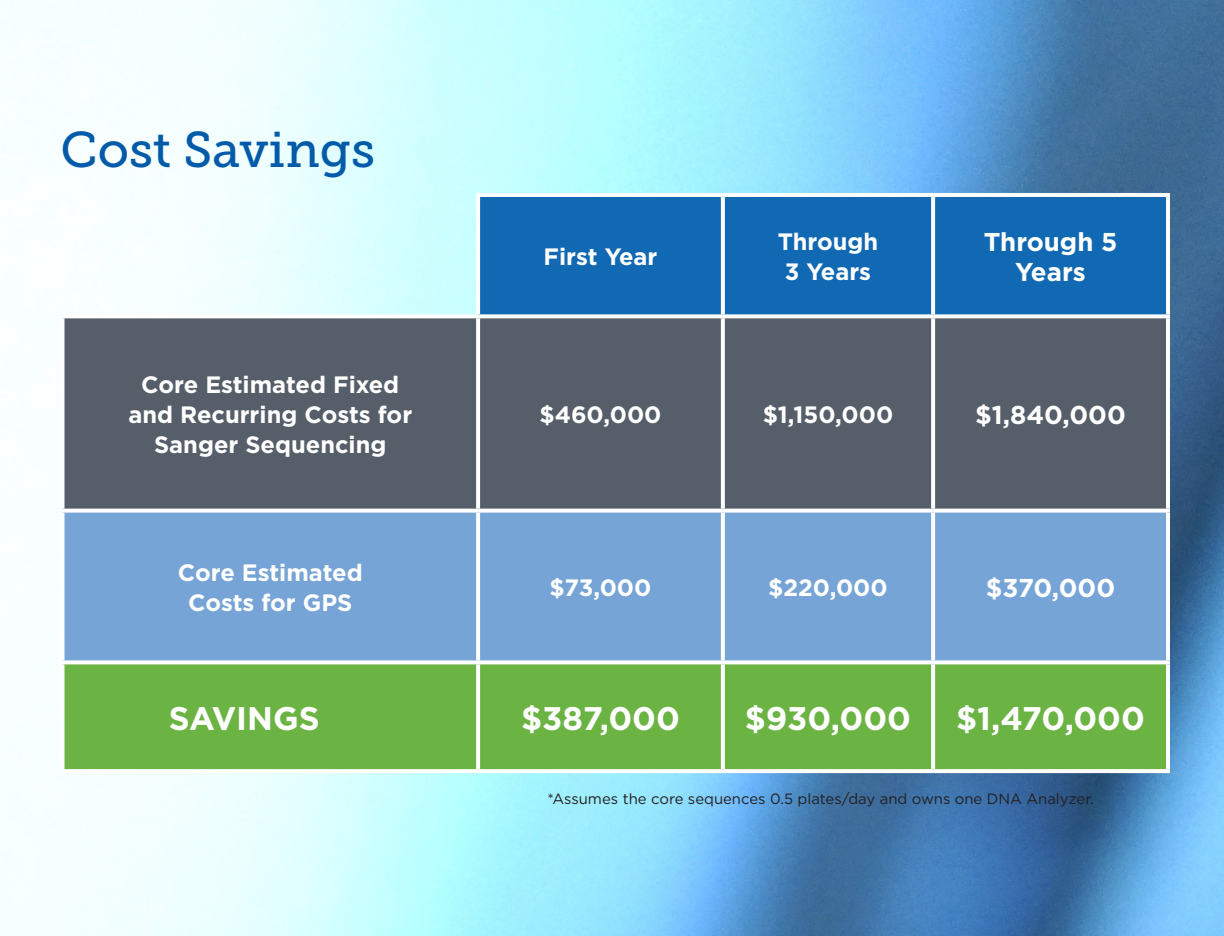
<style>
.page{position:relative;width:1224px;height:936px;background:#fff}
.page>*{position:absolute;margin:0;border:0;box-sizing:border-box;transform-origin:0 0}
.t1{font:50px "Museo Slab 500";color:#015ba9}
.t2{font:700 32.6px "Gotham";color:#fff}
.t3{font:700 25.8px "Gotham";color:#fff}
.t4{font:700 23.6px/30.2px "Gotham";color:#fff;text-align:center}
.t5{font:14.8px "Gotham";color:#231f20}
</style>
<div class="page">
<img style="left:2px;top:0;width:1222px;height:936px">
<div style="left:480px;top:197px;width:686px;height:117px;background:#1269b3"></div>
<div style="left:65px;top:318px;width:866px;height:191px;background:#565f69"></div>
<div style="left:933px;top:316px;width:235px;height:195px;background:#565f69"></div>
<div style="left:65px;top:513px;width:1101px;height:147px;background:#77a4d6"></div>
<div style="left:65px;top:664px;width:1101px;height:105px;background:#6bb444"></div>
<hr style="left:476px;top:193px;width:247px;height:4px;background:#fff">
<hr style="left:723px;top:193px;width:210px;height:4px;background:#fff">
<svg style="left:721px;top:197px;width:4px;height:117px"></svg>
<hr style="left:933px;top:193px;width:237px;height:4px;background:#fff">
<svg style="left:931px;top:197px;width:4px;height:117px"></svg>
<hr style="left:1166px;top:197px;width:4px;height:117px;background:#fff">
<hr style="left:61px;top:314px;width:417px;height:4px;background:#fff">
<svg style="left:478px;top:314px;width:245px;height:4px"></svg>
<svg style="left:723px;top:314px;width:210px;height:4px"></svg>
<svg style="left:721px;top:318px;width:4px;height:191px"></svg>
<svg style="left:933px;top:314px;width:237px;height:4px"></svg>
<svg style="left:931px;top:318px;width:4px;height:191px"></svg>
<hr style="left:1166px;top:318px;width:4px;height:191px;background:#fff">
<svg style="left:61px;top:509px;width:417px;height:4px"></svg>
<svg style="left:478px;top:509px;width:245px;height:4px"></svg>
<svg style="left:723px;top:509px;width:210px;height:4px"></svg>
<svg style="left:721px;top:513px;width:4px;height:147px"></svg>
<svg style="left:933px;top:509px;width:237px;height:4px"></svg>
<svg style="left:931px;top:513px;width:4px;height:147px"></svg>
<hr style="left:1166px;top:513px;width:4px;height:147px;background:#fff">
<svg style="left:61px;top:660px;width:417px;height:4px"></svg>
<svg style="left:478px;top:660px;width:245px;height:4px"></svg>
<svg style="left:723px;top:660px;width:210px;height:4px"></svg>
<svg style="left:721px;top:664px;width:4px;height:105px"></svg>
<svg style="left:933px;top:660px;width:237px;height:4px"></svg>
<svg style="left:931px;top:664px;width:4px;height:105px"></svg>
<hr style="left:1166px;top:664px;width:4px;height:105px;background:#fff">
<svg style="left:61px;top:769px;width:417px;height:4px"></svg>
<svg style="left:478px;top:769px;width:245px;height:4px"></svg>
<svg style="left:723px;top:769px;width:210px;height:4px"></svg>
<svg style="left:933px;top:769px;width:237px;height:4px"></svg>
<hr style="left:476px;top:197px;width:4px;height:117px;background:#fff">
<svg style="left:476px;top:318px;width:4px;height:191px"></svg>
<svg style="left:476px;top:513px;width:4px;height:147px"></svg>
<svg style="left:476px;top:664px;width:4px;height:105px"></svg>
<svg style="left:61px;top:318px;width:4px;height:191px"></svg>
<svg style="left:61px;top:513px;width:4px;height:147px"></svg>
<svg style="left:61px;top:664px;width:4px;height:105px"></svg>
<p class="t1" style="left:61px;top:121px;width:316px">Cost Savings</p>
<p class="t4" style="left:128px;top:369px;width:285px">Core Estimated Fixed and Recurring Costs for</p>
<p class="t4" style="left:154px;top:429px;width:234px">Sanger Sequencing</p>
<p class="t4" style="left:178px;top:557px;width:186px">Core Estimated</p>
<p class="t4" style="left:188px;top:587px;width:166px">Costs for GPS</p>
<p class="t4" style="left:544px;top:242px;width:115px">First Year</p>
<p class="t4" style="left:778px;top:226px;width:102px">Through</p>
<p class="t4" style="left:785px;top:257px;width:88px">3 Years</p>
<p class="t3" style="left:984px;top:224px;width:135px">Through 5</p>
<p class="t3" style="left:1015px;top:255px;width:72px">Years</p>
<p class="t4" style="left:539px;top:399px;width:124px">$460,000</p>
<p class="t4" style="left:763px;top:399px;width:132px">$1,150,000</p>
<p class="t3" style="left:975px;top:398px;width:152px">$1,840,000</p>
<p class="t4" style="left:549px;top:572px;width:103px">$73,000</p>
<p class="t4" style="left:768px;top:572px;width:121px">$220,000</p>
<p class="t3" style="left:986px;top:571px;width:131px">$370,000</p>
<p class="t2" style="left:169px;top:697px;width:152px">SAVINGS</p>
<p class="t2" style="left:521px;top:697px;width:160px">$387,000</p>
<p class="t2" style="left:745px;top:697px;width:168px">$930,000</p>
<p class="t2" style="left:956px;top:697px;width:190px">$1,470,000</p>
<p class="t5" style="left:548px;top:789px;width:548px">*Assumes the core sequences 0.5 plates/day and owns one DNA Analyzer.</p>
</div>
